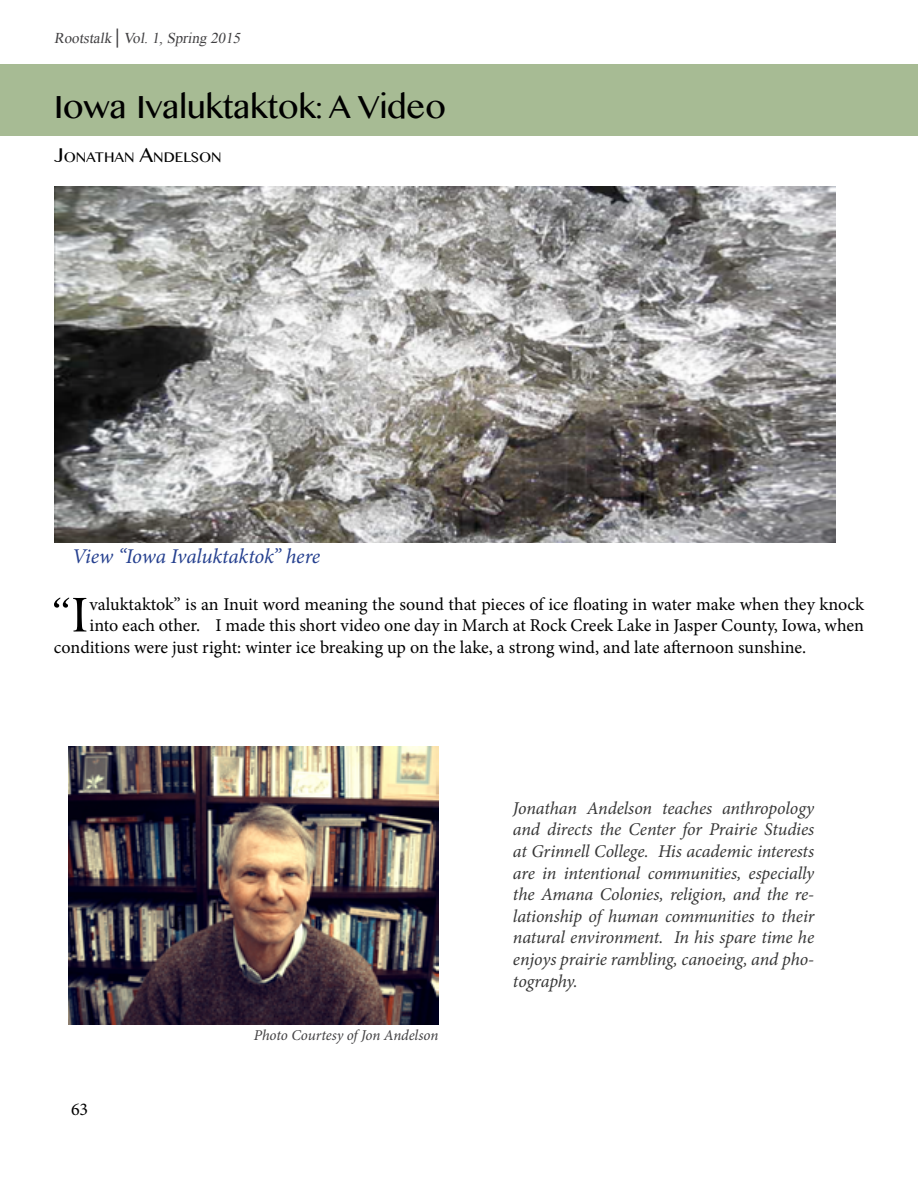
<style>
.page{position:relative;width:918px;height:1188px;background:#fff}
.page>*{position:absolute;margin:0;border:0;box-sizing:border-box;transform-origin:0 0}
.t1{font:52.05px "Bell";color:#000}
.t2{font:36px "Kannada MN";color:#000}
.t3{font:italic 21px "Minion Pro";letter-spacing:-.01em;color:#25408f}
.t4{font:italic 18px/21.6px "Minion Pro";letter-spacing:-.01em;color:#373737;text-align:justify}
.t5{font:18px "Minion Pro";letter-spacing:-.005em;color:#000}
.t6{font:15.75px "Kannada MN";color:#000}
.t7{font:italic 15px "Times New Roman";color:#414042}
.t8{font:italic 15px "Minion Pro";letter-spacing:-.01em;color:#414042}
.s1{font-weight:700;font-style:normal;font-size:21px}
.s2{font-size:22.5px}
</style>
<div class="page">
<img style="left:54px;top:187px;width:781px;height:356px">
<div style="left:0;top:64px;width:918px;height:71px;background:#a7bb94"></div>
<img style="left:68px;top:747px;width:370px;height:277px">
<p class="t7" style="left:54px;top:28px;width:191px">Rootstalk <span class="s1">|</span> Vol.1,Spring 2015</p>
<h2 class="t2" style="left:54px;top:85px;width:393px">Iowa Ivaluktaktok: A Video</h2>
<p class="t6" style="left:54px;top:147px;width:169px"><span class="s2">J</span>ONATHAN <span class="s2">A</span>NDELSON</p>
<p class="t3" style="left:72px;top:542px;width:250px">View “Iowa Ivaluktaktok” here</p>
<h1 class="t1" style="left:52px;top:584px;width:39px">“I</h1>
<p class="t5" style="left:90px;top:592px;width:776px">valuktaktok” is an Inuit word meaning the sound that pieces of ice floating in water make when they knock</p>
<p class="t5" style="left:90px;top:614px;width:776px">into each other. I made this short video one day in March at Rock Creek Lake in Jasper County, Iowa, when</p>
<p class="t5" style="left:54px;top:635px;width:754px">conditions were just right: winter ice breaking up on the lake, a strong wind, and late afternoon sunshine.</p>
<p class="t5" style="left:71px;top:1097px;width:19px">63</p>
<p class="t8" style="left:254px;top:1025px;width:186px">Photo Courtesy of Jon Andelson</p>
<p class="t4" style="left:513px;top:797px;width:303px">Jonathan Andelson teaches anthropology and directs the Center for Prairie Studies at Grinnell College. His academic interests are in intentional communities, especially the Amana Colonies, religion, and the re&shy;lationship of human communities to their natural environment. In his spare time he enjoys prairie rambling, canoeing, and pho&shy;tography.</p>
</div>
